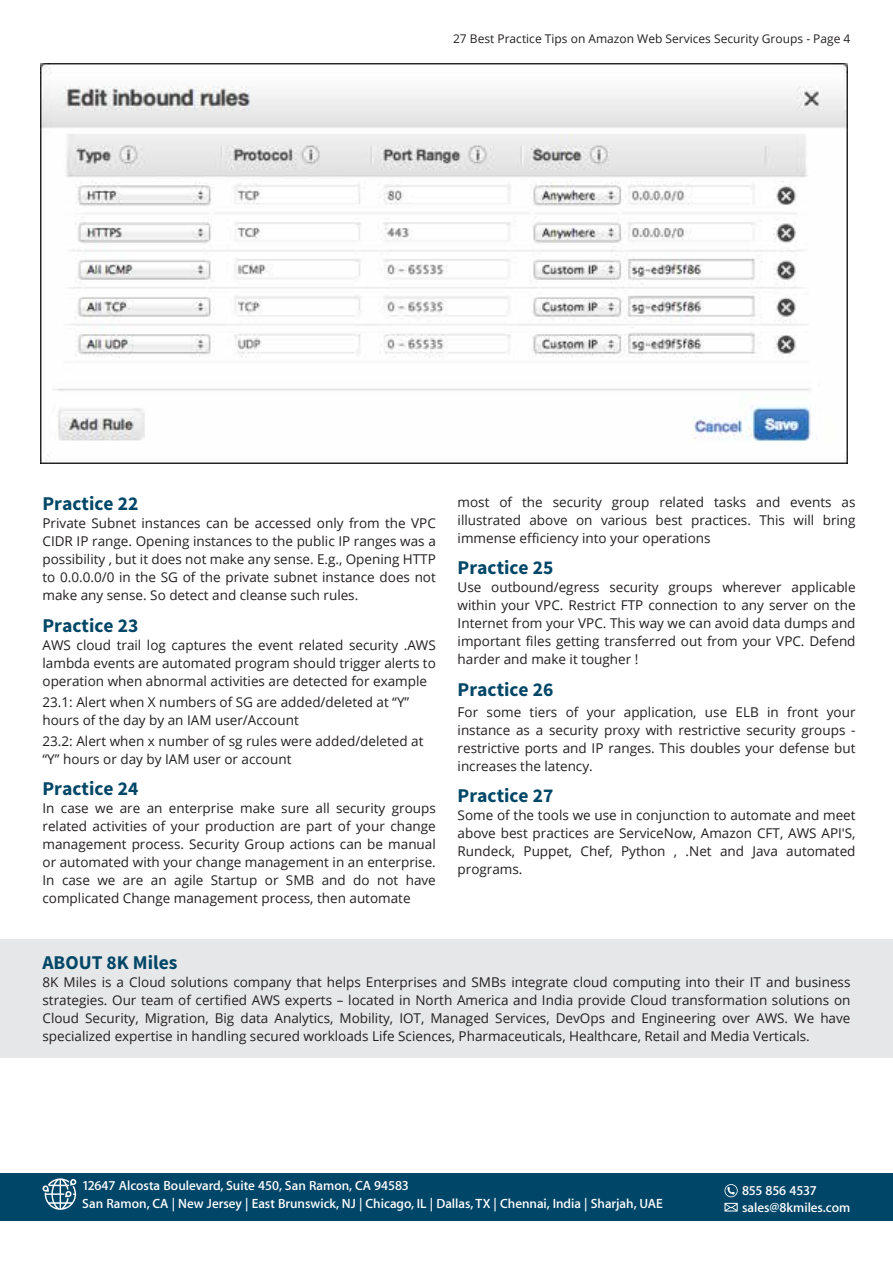
<style>
.page{position:relative;width:893px;height:1263px;background:#fff}
.page>*{position:absolute;margin:0;border:0;box-sizing:border-box;transform-origin:0 0}
.t1{font:700 19.5px "Source Sans Pro";color:#004667}
.t2{font:13.5px/18px "Open Sans";color:#231f20;text-align:justify}
.t3{font:600 13.5px/18px "Myriad Set Pro";color:#fff}
.t4{font:12px "Open Sans";color:#231f20}
</style>
<div class="page">
<div style="left:0;top:939px;width:893px;height:119px;background:#e6e7e8"></div>
<img style="left:41px;top:64px;width:806px;height:399px">
<div style="left:0;top:1173px;width:893px;height:47px;background:#004669"></div>
<svg style="left:42px;top:1178px;width:35px;height:32px"></svg>
<svg style="left:724px;top:1203px;width:14px;height:8px"></svg>
<svg style="left:724px;top:1184px;width:14px;height:13px"></svg>
<p class="t4" style="left:453px;top:30px;width:399px">27 Best Practice Tips on Amazon Web Services Security Groups - Page 4</p>
<h1 class="t1" style="left:43px;top:491px;width:97px">Practice 22</h1>
<p class="t2" style="left:43px;top:514px;width:395px">Private Subnet instances can be accessed only from the VPC CIDR IP range. Opening instances to the public IP ranges was a possibility , but it does not make any sense. E.g., Opening HTTP to 0.0.0.0/0 in the SG of the private subnet instance does not make any sense. So detect and cleanse such rules.</p>
<h1 class="t1" style="left:43px;top:613px;width:97px">Practice 23</h1>
<p class="t2" style="left:43px;top:635px;width:395px">AWS cloud trail log captures the event related security .AWS lambda events are automated program should trigger alerts to operation when abnormal activities are detected for example</p>
<p class="t2" style="left:43px;top:692px;width:368px">23.1: Alert when X numbers of SG are added/deleted at “Y” hours of the day by an IAM user/Account</p>
<p class="t2" style="left:43px;top:731px;width:383px">23.2: Alert when x number of sg rules were added/deleted at “Y” hours or day by IAM user or account</p>
<h1 class="t1" style="left:43px;top:776px;width:97px">Practice 24</h1>
<p class="t2" style="left:43px;top:799px;width:395px">In case we are an enterprise make sure all security groups related activities of your production are part of your change management process. Security Group actions can be manual or automated with your change management in an enterprise.<br>In case we are an agile Startup or SMB and do not have complicated Change management process, then automate</p>
<p class="t2" style="left:458px;top:493px;width:399px">most of the security group related tasks and events as illustrated above on various best practices. This will bring immense efficiency into your operations</p>
<h1 class="t1" style="left:458px;top:555px;width:97px">Practice 25</h1>
<p class="t2" style="left:458px;top:578px;width:399px">Use outbound/egress security groups wherever applicable within your VPC. Restrict FTP connection to any server on the Internet from your VPC. This way we can avoid data dumps and important files getting transferred out from your VPC. Defend harder and make it tougher !</p>
<h1 class="t1" style="left:458px;top:677px;width:97px">Practice 26</h1>
<p class="t2" style="left:458px;top:703px;width:399px">For some tiers of your application, use ELB in front your instance as a security proxy with restrictive security groups - restrictive ports and IP ranges. This doubles your defense but increases the latency.</p>
<h1 class="t1" style="left:458px;top:783px;width:97px">Practice 27</h1>
<p class="t2" style="left:458px;top:806px;width:399px">Some of the tools we use in conjunction to automate and meet above best practices are ServiceNow, Amazon CFT, AWS API'S, Rundeck, Puppet, Chef, Python , .Net and Java automated programs.</p>
<h1 class="t1" style="left:43px;top:950px;width:136px">ABOUT 8K Miles</h1>
<p class="t2" style="left:43px;top:972px;width:809px">8K Miles is a Cloud solutions company that helps Enterprises and SMBs integrate cloud computing into their IT and business strategies. Our team of certified AWS experts – located in North America and India provide Cloud transformation solutions on Cloud Security, Migration, Big data Analytics, Mobility, IOT, Managed Services, DevOps and Engineering over AWS. We have specialized expertise in handling secured workloads Life Sciences, Pharmaceuticals, Healthcare, Retail and Media Verticals.</p>
<p class="t3" style="left:82px;top:1176px;width:582px">12647 Alcosta Boulevard, Suite 450, San Ramon, CA 94583<br>San Ramon, CA | New Jersey | East Brunswick, NJ | Chicago, IL | Dallas, TX | Chennai, India | Sharjah, UAE</p>
<p class="t3" style="left:742px;top:1181px;width:110px;line-height:16.5px">855 856 4537 sales@8kmiles.com</p>
</div>
